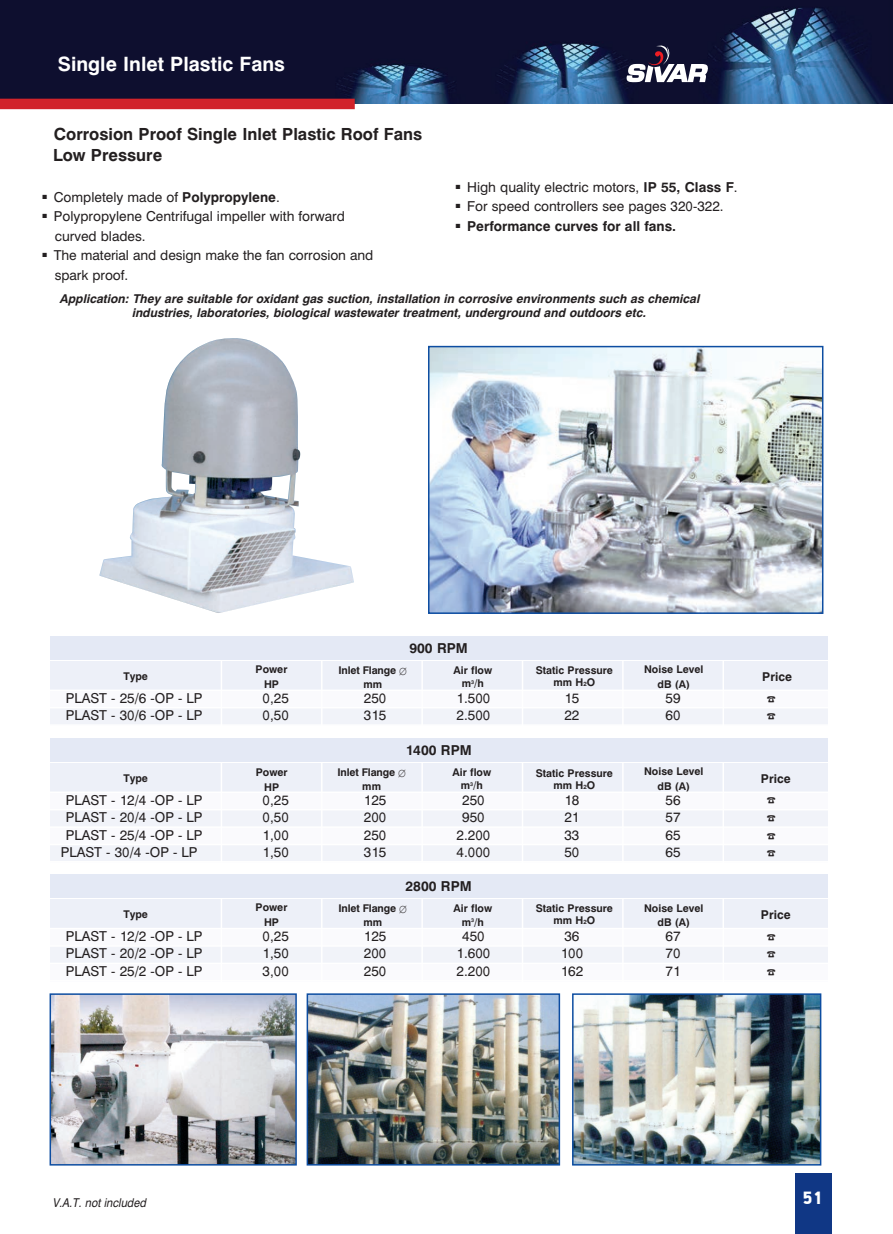
<style>
.page{position:relative;width:893px;height:1234px;background:#fff}
.page>*{position:absolute;margin:0;border:0;box-sizing:border-box;transform-origin:0 0}
.t1{font:700 19.5px "Mg Helvetica";color:#fff}
.t2{font:900 18px "PF Din Display";color:#fff}
.t3{font:700 16.5px/21px "Mg Helvetica";color:#231f20}
.t4{font:13.5px/19.5px "Mg Helvetica";color:#231f20}
.t5{font:700 13.5px "Mg Helvetica";color:#231f20}
.t6{font:italic 700 12px/14.4px "Mg Helvetica";color:#231f20}
.t7{font:italic 12px "Mg Helvetica";color:#231f20;scale:.9 1}
.t8{font:700 12px "Mg Helvetica";color:#231f20}
.t9{font:700 10.5px/13.5px "Mg Helvetica";color:#231f20;text-align:center}
.s1{font-weight:700}
.s2{font-size:6px}
</style>
<div class="page">
<img style="left:0;top:0;width:893px;height:104px">
<div style="left:795px;top:1172px;width:36px;height:61px;background:#103785"></div>
<svg style="left:627px;top:45px;width:81px;height:37px"></svg>
<div style="left:0;top:99px;width:355px;height:10px;background:#d1232a"></div>
<img style="left:99px;top:338px;width:255px;height:275px">
<img style="left:431px;top:349px;width:389px;height:261px">
<div style="left:428px;top:346px;width:395px;height:267px;border:2px solid #0d4da1"></div>
<div style="left:50px;top:763px;width:778px;height:29px;background:#edf0f8"></div>
<div style="left:50px;top:737px;width:777px;height:24px;background:#e4e9f5"></div>
<div style="left:50px;top:792px;width:778px;height:18px;background:#fafafd"></div>
<div style="left:50px;top:810px;width:778px;height:17px;background:#f1f3f9"></div>
<div style="left:50px;top:827px;width:778px;height:17px;background:#fafafd"></div>
<div style="left:50px;top:844px;width:778px;height:18px;background:#f1f3f9"></div>
<hr style="left:421px;top:762px;width:2px;height:99px;background:#fff">
<hr style="left:221px;top:762px;width:1px;height:100px;background:#fff">
<hr style="left:321px;top:762px;width:2px;height:100px;background:#fff">
<hr style="left:522px;top:762px;width:1px;height:102px;background:#fff">
<hr style="left:622px;top:762px;width:2px;height:101px;background:#fff">
<hr style="left:722px;top:762px;width:2px;height:103px;background:#fff">
<hr style="left:50px;top:791px;width:779px;height:1px;background:#fff">
<hr style="left:50px;top:808px;width:779px;height:2px;background:#fff">
<hr style="left:50px;top:826px;width:779px;height:1px;background:#fff">
<hr style="left:50px;top:843px;width:779px;height:2px;background:#fff">
<hr style="left:50px;top:861px;width:779px;height:1px;background:#fff">
<div style="left:50px;top:899px;width:778px;height:29px;background:#edf0f8"></div>
<div style="left:50px;top:874px;width:777px;height:23px;background:#e4e9f5"></div>
<div style="left:50px;top:928px;width:778px;height:18px;background:#fafafd"></div>
<div style="left:50px;top:946px;width:778px;height:17px;background:#f1f3f9"></div>
<div style="left:50px;top:963px;width:778px;height:18px;background:#fafafd"></div>
<hr style="left:421px;top:898px;width:2px;height:84px;background:#fff">
<hr style="left:221px;top:898px;width:1px;height:84px;background:#fff">
<hr style="left:321px;top:898px;width:2px;height:85px;background:#fff">
<hr style="left:522px;top:898px;width:1px;height:86px;background:#fff">
<hr style="left:622px;top:898px;width:2px;height:86px;background:#fff">
<hr style="left:722px;top:898px;width:2px;height:87px;background:#fff">
<hr style="left:50px;top:927px;width:779px;height:2px;background:#fff">
<hr style="left:50px;top:945px;width:779px;height:1px;background:#fff">
<hr style="left:50px;top:962px;width:779px;height:1px;background:#fff">
<hr style="left:50px;top:979px;width:779px;height:2px;background:#fff">
<div style="left:50px;top:661px;width:778px;height:29px;background:#edf0f8"></div>
<div style="left:50px;top:635px;width:777px;height:24px;background:#e4e9f5"></div>
<div style="left:50px;top:690px;width:778px;height:18px;background:#fafafd"></div>
<div style="left:50px;top:708px;width:778px;height:17px;background:#f1f3f9"></div>
<hr style="left:421px;top:660px;width:2px;height:67px;background:#fff">
<hr style="left:221px;top:660px;width:1px;height:68px;background:#fff">
<hr style="left:321px;top:660px;width:2px;height:68px;background:#fff">
<hr style="left:522px;top:660px;width:1px;height:67px;background:#fff">
<hr style="left:622px;top:660px;width:2px;height:66px;background:#fff">
<hr style="left:722px;top:660px;width:2px;height:66px;background:#fff">
<hr style="left:50px;top:689px;width:779px;height:2px;background:#fff">
<hr style="left:50px;top:706px;width:779px;height:2px;background:#fff">
<hr style="left:50px;top:724px;width:779px;height:1px;background:#fff">
<img style="left:53px;top:996px;width:241px;height:166px">
<div style="left:50px;top:993px;width:247px;height:172px;border:2px solid #0d4da1"></div>
<img style="left:310px;top:996px;width:247px;height:166px">
<div style="left:307px;top:993px;width:253px;height:172px;border:2px solid #0d4da1"></div>
<img style="left:575px;top:996px;width:243px;height:166px">
<div style="left:572px;top:993px;width:249px;height:172px;border:2px solid #0d4da1"></div>
<p class="t1" style="left:58px;top:51px;width:229px">Single Inlet Plastic Fans</p>
<p class="t3" style="left:53px;top:123px;width:371px">Corrosion Proof Single Inlet Plastic Roof Fans<br>Low Pressure</p>
<p class="t4" style="left:43px;top:187px;width:239px">■ Completely made of <span class="s1">Polypropylene</span>.</p>
<p class="t4" style="left:55px;top:206px;width:291px;text-indent:-12px">■ Polypropylene Centrifugal impeller with forward curved blades.</p>
<p class="t4" style="left:55px;top:245px;width:320px;text-indent:-12px">■ The material and design make the fan corrosion and spark proof.</p>
<p class="t4" style="left:456px;top:177px;width:283px">■ High quality electric motors, <span class="s1">IP 55, Class F</span>.</p>
<p class="t4" style="left:456px;top:196px;width:269px">■ For speed controllers see pages 320-322.</p>
<p class="t5" style="left:456px;top:217px;width:222px">■ Performance curves for all fans.</p>
<p class="t6" style="left:132px;top:291px;width:569px;text-indent:-72px">Application: They are suitable for oxidant gas suction, installation in corrosive environments such as chemical industries, laboratories, biological wastewater treatment, underground and outdoors etc.</p>
<p class="t9" style="left:123px;top:668px;width:26px">Type</p>
<p class="t5" style="left:409px;top:639px;width:60px">900 RPM</p>
<p class="t9" style="left:256px;top:662px;width:33px;line-height:15px">Power<br>HP</p>
<p class="t9" style="left:338px;top:663px;width:70px">Inlet Flange ∅ mm</p>
<p class="t9" style="left:454px;top:663px;width:40px">Air flow m<sup>3</sup>/h</p>
<p class="t9" style="left:536px;top:664px;width:79px;line-height:12px">Static Pressure mm H<span class="s2">2</span>O</p>
<p class="t9" style="left:644px;top:662px;width:61px;line-height:14.7px">Noise Level dµ (∞)</p>
<p class="t8" style="left:762px;top:668px;width:31px">Price</p>
<p class="t4" style="left:66px;top:688px;width:138px">PLAST - 25/6 -√ƒ - LP</p>
<p class="t4" style="left:263px;top:688px;width:28px">0,25</p>
<p class="t4" style="left:364px;top:688px;width:24px">250</p>
<p class="t4" style="left:457px;top:688px;width:35px">1.500</p>
<p class="t4" style="left:564px;top:688px;width:17px">15</p>
<p class="t4" style="left:665px;top:688px;width:17px">59</p>
<p class="t4" style="left:66px;top:705px;width:138px">PLAST - 30/6 -√ƒ - LP</p>
<p class="t4" style="left:263px;top:705px;width:28px">0,50</p>
<p class="t4" style="left:364px;top:705px;width:24px">315</p>
<p class="t4" style="left:457px;top:705px;width:35px">2.500</p>
<p class="t4" style="left:564px;top:705px;width:17px">22</p>
<p class="t4" style="left:665px;top:705px;width:17px">60</p>
<p class="t5" style="left:405px;top:741px;width:68px">1400 RPM</p>
<p class="t9" style="left:123px;top:771px;width:26px">Type</p>
<p class="t9" style="left:256px;top:764px;width:33px;line-height:15px">Power<br>HP</p>
<p class="t9" style="left:337px;top:765px;width:70px">Inlet Flange ∅ mm</p>
<p class="t9" style="left:453px;top:765px;width:40px">Air flow m<sup>3</sup>/h</p>
<p class="t9" style="left:536px;top:766px;width:79px;line-height:12px">Static Pressure mm H<span class="s2">2</span>O</p>
<p class="t9" style="left:644px;top:764px;width:61px;line-height:14.7px">Noise Level dµ (∞)</p>
<p class="t8" style="left:761px;top:770px;width:31px">Price</p>
<p class="t4" style="left:66px;top:789px;width:138px">PLAST - 12/4 -√ƒ - LP</p>
<p class="t4" style="left:263px;top:789px;width:28px">0,25</p>
<p class="t4" style="left:364px;top:789px;width:24px">125</p>
<p class="t4" style="left:462px;top:789px;width:24px">250</p>
<p class="t4" style="left:564px;top:789px;width:17px">18</p>
<p class="t4" style="left:665px;top:789px;width:17px">56</p>
<p class="t4" style="left:66px;top:807px;width:138px">PLAST - 20/4 -√ƒ - LP</p>
<p class="t4" style="left:263px;top:807px;width:28px">0,50</p>
<p class="t4" style="left:364px;top:807px;width:24px">200</p>
<p class="t4" style="left:462px;top:807px;width:24px">950</p>
<p class="t4" style="left:564px;top:807px;width:17px">21</p>
<p class="t4" style="left:665px;top:807px;width:17px">57</p>
<p class="t4" style="left:66px;top:825px;width:138px">PLAST - 25/4 -√ƒ - LP</p>
<p class="t4" style="left:263px;top:825px;width:28px">1,00</p>
<p class="t4" style="left:364px;top:825px;width:24px">250</p>
<p class="t4" style="left:457px;top:825px;width:35px">2.200</p>
<p class="t4" style="left:564px;top:825px;width:17px">33</p>
<p class="t4" style="left:665px;top:825px;width:17px">65</p>
<p class="t4" style="left:61px;top:842px;width:138px">PLAST - 30/4 -√ƒ - LP</p>
<p class="t4" style="left:263px;top:842px;width:28px">1,50</p>
<p class="t4" style="left:364px;top:842px;width:24px">315</p>
<p class="t4" style="left:457px;top:842px;width:35px">4.000</p>
<p class="t4" style="left:564px;top:842px;width:17px">50</p>
<p class="t4" style="left:665px;top:842px;width:17px">65</p>
<p class="t5" style="left:405px;top:878px;width:68px">2800 RPM</p>
<p class="t9" style="left:644px;top:900px;width:61px;line-height:14.7px">Noise Level dµ (∞)</p>
<p class="t8" style="left:761px;top:906px;width:31px">Price</p>
<p class="t4" style="left:66px;top:926px;width:138px">PLAST - 12/2 -√ƒ - LP</p>
<p class="t4" style="left:263px;top:926px;width:28px">0,25</p>
<p class="t4" style="left:364px;top:926px;width:24px">125</p>
<p class="t4" style="left:462px;top:926px;width:24px">450</p>
<p class="t4" style="left:564px;top:926px;width:17px">36</p>
<p class="t4" style="left:665px;top:926px;width:17px">67</p>
<p class="t4" style="left:66px;top:943px;width:138px">PLAST - 20/2 -√ƒ - LP</p>
<p class="t4" style="left:263px;top:943px;width:28px">1,50</p>
<p class="t4" style="left:364px;top:943px;width:24px">200</p>
<p class="t4" style="left:457px;top:943px;width:35px">1.600</p>
<p class="t4" style="left:561px;top:943px;width:24px">100</p>
<p class="t4" style="left:665px;top:943px;width:17px">70</p>
<p class="t4" style="left:66px;top:960px;width:138px">PLAST - 25/2 -√ƒ - LP</p>
<p class="t4" style="left:263px;top:960px;width:28px">3,00</p>
<p class="t4" style="left:364px;top:960px;width:24px">250</p>
<p class="t4" style="left:457px;top:960px;width:35px">2.200</p>
<p class="t4" style="left:561px;top:960px;width:24px">162</p>
<p class="t4" style="left:665px;top:960px;width:17px">71</p>
<p class="t9" style="left:256px;top:899px;width:33px;line-height:15px">Power<br>HP</p>
<p class="t9" style="left:338px;top:901px;width:70px">Inlet Flange ∅ mm</p>
<p class="t9" style="left:454px;top:901px;width:40px">Air flow m<sup>3</sup>/h</p>
<p class="t9" style="left:536px;top:902px;width:79px;line-height:12px">Static Pressure mm H<span class="s2">2</span>O</p>
<p class="t9" style="left:123px;top:907px;width:26px">Type</p>
<p class="t7" style="left:53px;top:1194px;width:105px">V.A.T. not included</p>
<p class="t2" style="left:803px;top:1186px;width:22px">51</p>
</div>
